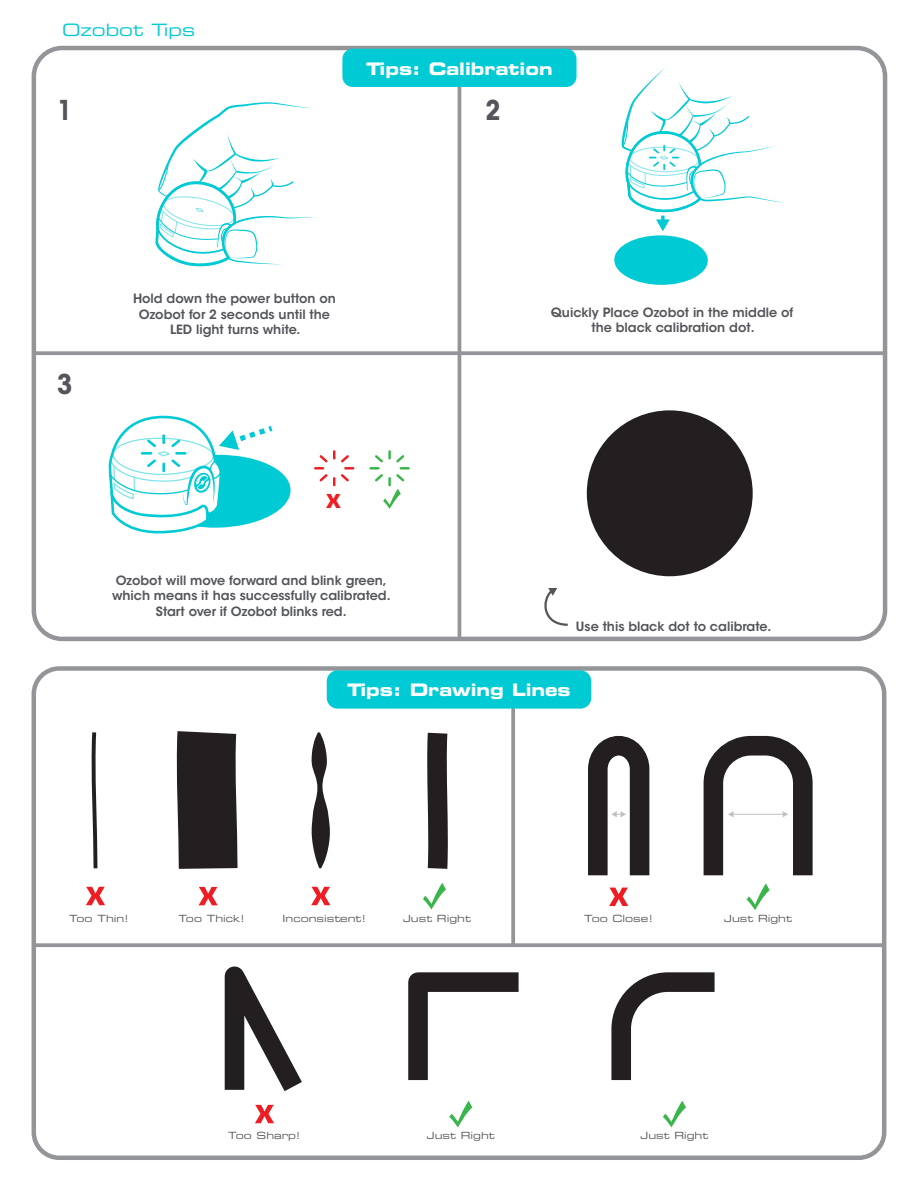
<style>
.page{position:relative;width:918px;height:1188px;background:#fff}
.page>*{position:absolute;margin:0;border:0;box-sizing:border-box;transform-origin:0 0}
.t1{font:700 condensed 27.15px "ITC Avant Garde Std";color:#54555a}
.t2{font:700 18.75px "Eurostile LT Std";color:#ee1d23}
.t3{font:17.25px "Eurostile LT Std Bold Ex 2";color:#fff}
.t4{font:16.95px "Eurostile LT Std Ex 2";color:#00cad4}
.t5{font:600 12.75px/15.6px "ITC Avant Garde Std";color:#54555a;text-align:center}
.t6{font:9.9px "Eurostile LT Std Ex 2";color:#54555a}
</style>
<div class="page">
<div style="left:32px;top:666px;width:854px;height:494px;border:4px solid #939598;border-radius:25px"></div>
<div style="left:32px;top:46px;width:855px;height:595px;border:4px solid #939598;border-radius:28px"></div>
<svg style="left:35px;top:943px;width:847px;height:4px;background:#9b9d9f"></svg>
<svg style="left:511px;top:710px;width:4px;height:234px"></svg>
<svg style="left:86px;top:887px;width:19px;height:18px"></svg>
<svg style="left:91px;top:732px;width:7px;height:137px"></svg>
<svg style="left:149px;top:673px;width:181px;height:450px"></svg>
<svg style="left:408px;top:972px;width:111px;height:155px"></svg>
<svg style="left:611px;top:972px;width:104px;height:155px"></svg>
<div style="left:327px;top:670px;width:264px;height:39px;background:#00cad4;border-radius:11px"></div>
<svg style="left:423px;top:732px;width:25px;height:178px"></svg>
<svg style="left:703px;top:735px;width:110px;height:175px"></svg>
<svg style="left:588px;top:735px;width:62px;height:171px"></svg>
<hr style="left:458px;top:78px;width:3px;height:560px;background:#939598">
<svg style="left:34px;top:351px;width:851px;height:4px;background:#9b9d9f"></svg>
<div style="left:614px;top:235px;width:94px;height:50px;background:#00cad4;border-radius:50%"></div>
<svg style="left:622px;top:68px;width:163px;height:217px"></svg>
<svg style="left:95px;top:53px;width:258px;height:481px"></svg>
<svg style="left:371px;top:451px;width:38px;height:58px"></svg>
<div style="left:342px;top:49px;width:235px;height:38px;background:#00cad4;border-radius:10px"></div>
<div style="left:587px;top:410px;width:166px;height:166px;background:#231f20;border-radius:50%"></div>
<svg style="left:544px;top:588px;width:24px;height:38px"></svg>
<h3 class="t4" style="left:62px;top:19px;width:135px">Ozobot Tips</h3>
<h1 class="t1" style="left:57px;top:93px;width:17px">1</h1>
<h3 class="t3" style="left:366px;top:56px;width:188px">Tips: Calibration</h3>
<h1 class="t1" style="left:486px;top:93px;width:17px">2</h1>
<h1 class="t1" style="left:57px;top:367px;width:17px">3</h1>
<p class="t5" style="left:133px;top:291px;width:204px">Hold down the power button on<br>Ozobot for 2 seconds until the<br>LED light turns white.</p>
<h2 class="t2" style="left:327px;top:490px;width:16px">X</h2>
<p class="t5" style="left:551px;top:304px;width:244px">Quickly Place Ozobot in the middle of the black calibration dot.</p>
<p class="t5" style="left:112px;top:572px;width:280px">Ozobot will move forward and blink green, which means it has successfully calibrated.<br>Start over if Ozobot blinks red.</p>
<p class="t5" style="left:576px;top:618px;width:197px">Use this black dot to calibrate.</p>
<h3 class="t3" style="left:347px;top:678px;width:225px">Tips: Drawing Lines</h3>
<p class="t6" style="left:69px;top:911px;width:61px">Too Thin!</p>
<p class="t6" style="left:179px;top:912px;width:68px">Too Thick!</p>
<p class="t6" style="left:283px;top:911px;width:85px">Inconsistent!</p>
<p class="t6" style="left:403px;top:912px;width:69px">Just Right</p>
<p class="t6" style="left:584px;top:912px;width:70px">Too Close!</p>
<p class="t6" style="left:724px;top:912px;width:69px">Just Right</p>
<p class="t6" style="left:228px;top:1129px;width:74px">Too Sharp!</p>
<p class="t6" style="left:427px;top:1129px;width:69px">Just Right</p>
<p class="t6" style="left:641px;top:1129px;width:69px">Just Right</p>
</div>
